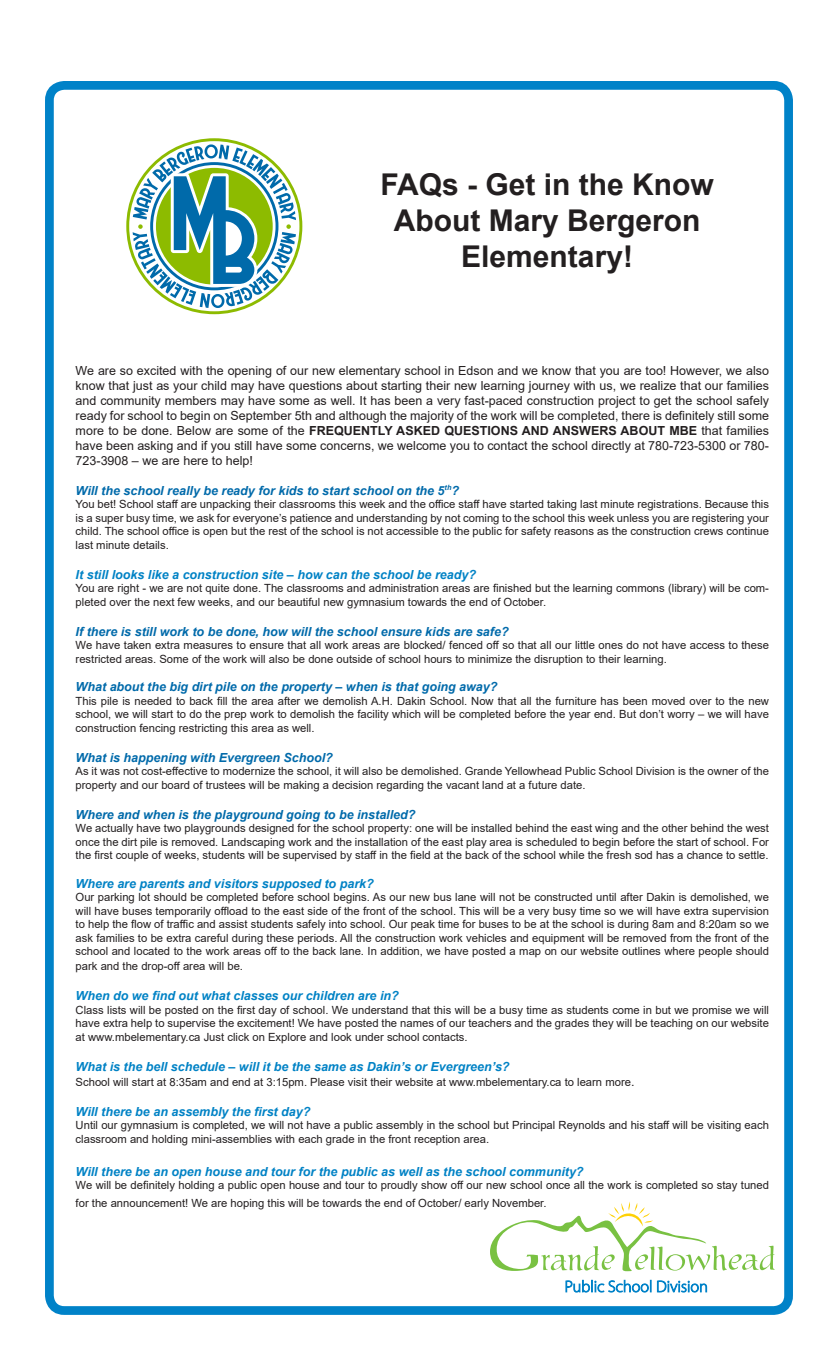
<style>
.page{position:relative;width:833px;height:1350px;background:#fff}
.page>*{position:absolute;margin:0;border:0;box-sizing:border-box;transform-origin:0 0}
.t1{font:700 30px "Arial";color:#231f20}
.t2{font:12.5px/15px "Arial";color:#231f20;text-align:justify}
.t3{font:italic 700 12.5px "Arial";color:#0082c5}
.t4{font:italic 700 12.5px "Arial";color:#006aaa}
.t5{font:11.25px/13.5px "Arial";color:#231f20;text-align:justify}
.s1{font-weight:700}
.s2{font-size:12.5px}
</style>
<div class="page">
<div style="left:45px;top:81px;width:747px;height:1234px;border:9px solid #0082c8;border-radius:15px"></div>
<svg style="left:490px;top:1202px;width:284px;height:90px"></svg>
<svg style="left:126px;top:138px;width:176px;height:176px"></svg>
<p class="t1" style="left:380px;top:164px;width:335px">FAQs - Get in the Know</p>
<p class="t1" style="left:393px;top:200px;width:308px">About Mary Bergeron</p>
<p class="t1" style="left:461px;top:236px;width:173px">Elementary!</p>
<p class="t2" style="left:76px;top:363px;width:695px">We are so excited with the opening of our new elementary school in Edson and we know that you are too! However, we also know that just as your child may have questions about starting their new learning journey with us, we realize that our families and community members may have some as well. It has been a very fast-paced construction project to get the school safely ready for school to begin on September 5th and although the majority of the work will be completed, there is definitely still some more to be done. Below are some of the <span class="s1">FREQUENTLY ASKED QUESTIONS AND ANSWERS ABOUT MBE</span> that families have been asking and if you still have some concerns, we welcome you to contact the school directly at 780-723-5300 or 780- 723-3908 – we are here to help!</p>
<p class="t4" style="left:76px;top:482px;width:385px">Will the school really be ready for kids to start school on the 5<sup>th</sup>?</p>
<p class="t5" style="left:76px;top:497px;width:695px">You bet! School staff are unpacking their classrooms this week and the office staff have started taking last minute registrations. Because this is a super busy time, we ask for everyone’s patience and understanding by not coming to the school this week unless you are registering your child. The school office is open but the rest of the school is not accessible to the public for safety reasons as the construction crews continue last minute details.</p>
<p class="t3" style="left:76px;top:566px;width:402px">It still looks like a construction site – how can the school be ready?</p>
<p class="t5" style="left:76px;top:581px;width:694px">You are right - we are not quite done. The classrooms and administration areas are finished but the learning commons (library) will be com&shy;pleted over the next few weeks, and our beautiful new gymnasium towards the end of October.</p>
<p class="t4" style="left:76px;top:623px;width:434px">If there is still work to be done, how will the school ensure kids are safe?</p>
<p class="t5" style="left:76px;top:638px;width:694px">We have taken extra measures to ensure that all work areas are blocked/ fenced off so that all our little ones do not have access to these restricted areas. Some of the work will also be done outside of school hours to minimize the disruption to their learning.</p>
<p class="t4" style="left:76px;top:678px;width:423px">What about the big dirt pile on the property – when is that going away?</p>
<p class="t5" style="left:76px;top:694px;width:694px">This pile is needed to back fill the area after we demolish A.H. Dakin School. Now that all the furniture has been moved over to the new school, we will start to do the prep work to demolish the facility which will be completed before the year end. But don’t worry – we will have construction fencing restricting this area as well.</p>
<p class="t4" style="left:76px;top:749px;width:258px">What is happening with Evergreen School?</p>
<p class="t5" style="left:76px;top:764px;width:694px">As it was not cost-effective to modernize the school, it will also be demolished. Grande Yellowhead Public School Division is the owner of the property and our board of trustees will be making a decision regarding the vacant land at a future date.</p>
<p class="t4" style="left:76px;top:806px;width:341px">Where and when is the playground going to be installed?</p>
<p class="t5" style="left:76px;top:821px;width:694px">We actually have two playgrounds designed for the school property: one will be installed behind the east wing and the other behind the west once the dirt pile is removed. Landscaping work and the installation of the east play area is scheduled to begin before the start of school. For the first couple of weeks, students will be supervised by staff in the field at the back of the school while the fresh sod has a chance to settle.</p>
<p class="t3" style="left:76px;top:875px;width:299px">Where are parents and visitors supposed to park?</p>
<p class="t5" style="left:76px;top:890px;width:694px">Our parking lot should be completed before school begins. As our new bus lane will not be constructed until after Dakin is demolished, we will have buses temporarily offload to the east side of the front of the school. This will be a very busy time so we will have extra supervision to help the flow of traffic and assist students safely into school. Our peak time for buses to be at the school is during 8am and 8:20am so we ask families to be extra careful during these periods. All the construction work vehicles and equipment will be removed from the front of the school and located to the work areas off to the back lane. In addition, we have posted a map on our website outlines where people should</p>
<p class="t5" style="left:76px;top:959px;width:169px">park and the drop-off area will be.</p>
<p class="t3" style="left:76px;top:987px;width:324px">When do we find out what classes our children are in?</p>
<p class="t5" style="left:76px;top:1003px;width:694px">Class lists will be posted on the first day of school. We understand that this will be a busy time as students come in but we promise we will have extra help to supervise the excitement! We have posted the names of our teachers and the grades they will be teaching on our website at www.mbelementary.ca Just click on Explore and look under school contacts.</p>
<p class="t3" style="left:76px;top:1058px;width:435px">What is the bell schedule – will it be the same as Dakin’s or Evergreen’s?</p>
<p class="t5" style="left:76px;top:1075px;width:560px">School will start at 8:35am and end at 3:15pm. Please visit their website at www.mbelementary.ca to learn more<span class="s2">.</span></p>
<p class="t3" style="left:76px;top:1103px;width:236px">Will there be an assembly the first day?</p>
<p class="t5" style="left:76px;top:1118px;width:694px">Until our gymnasium is completed, we will not have a public assembly in the school but Principal Reynolds and his staff will be visiting each classroom and holding mini-assemblies with each grade in the front reception area.</p>
<p class="t3" style="left:76px;top:1163px;width:509px">Will there be an open house and tour for the public as well as the school community?</p>
<p class="t5" style="left:76px;top:1176px;width:694px;line-height:18px">We will be definitely holding a public open house and tour to proudly show off our new school once all the work is completed so stay tuned for the announcement! We are hoping this will be towards the end of October/ early November.</p>
</div>
